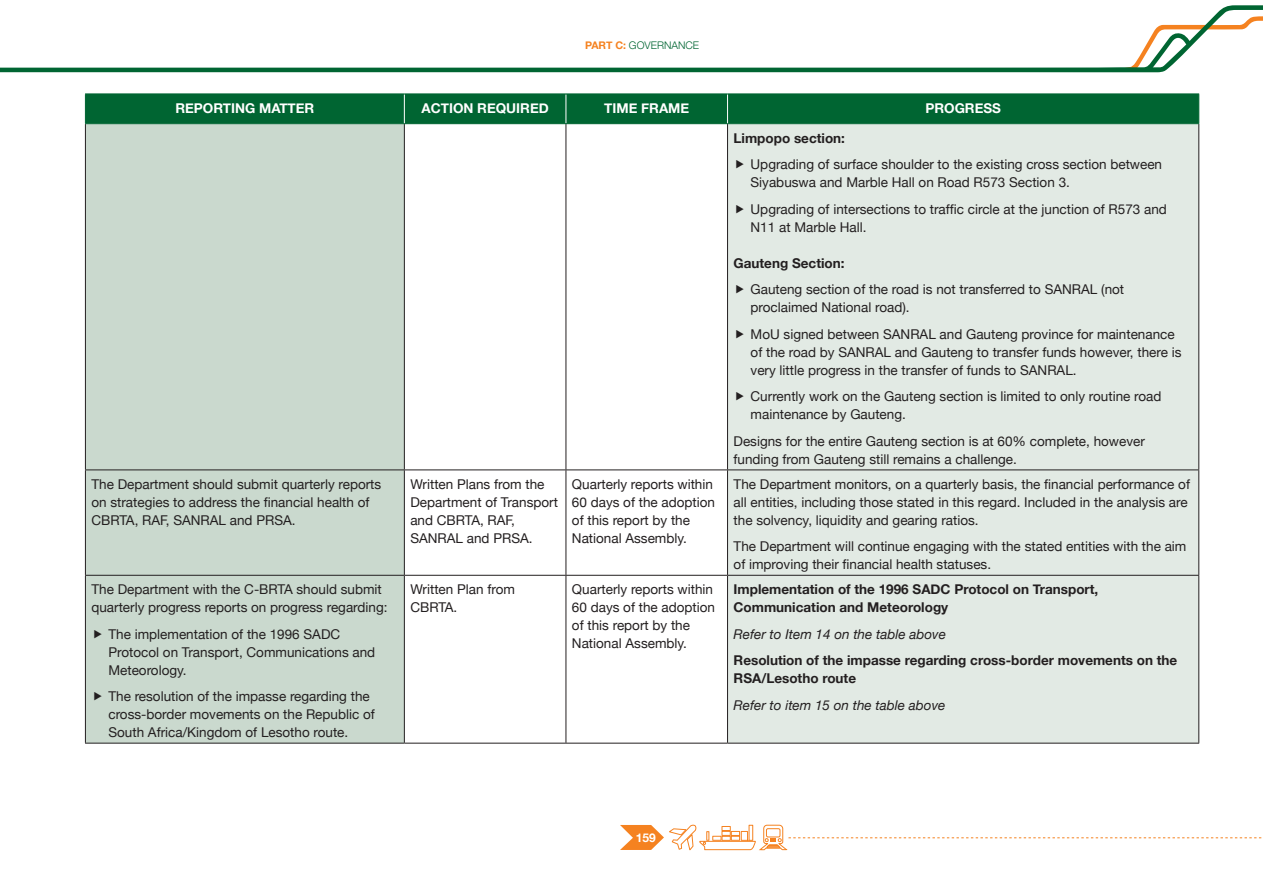
<style>
.page{position:relative;width:1263px;height:893px;background:#fff}
.page>*{position:absolute;margin:0;border:0;box-sizing:border-box;transform-origin:0 0}
.t1{font:13.5px/18px "Helvetica Neue";color:#231f20}
.t2{font:700 13.5px/18px "Helvetica Neue";color:#231f20}
.t3{font:italic 13.5px "Helvetica Neue";color:#231f20}
.t4{font:700 13.5px "Helvetica Neue";color:#fff}
.t5{font:700 12px "Helvetica Neue";color:#fff}
.t6{font:300 10.5px "Helvetica Neue";color:#006532}
.s1{font-weight:700;color:#f58220}
</style>
<div class="page">
<svg style="left:0;top:5px;width:1263px;height:67px"></svg>
<svg style="left:620px;top:825px;width:642px;height:26px"></svg>
<div style="left:86px;top:124px;width:318px;height:619px;background:#cad9ce"></div>
<div style="left:728px;top:124px;width:470px;height:619px;background:#e2eae4"></div>
<hr style="left:85px;top:124px;width:1px;height:345px;background:#231f20">
<hr style="left:404px;top:124px;width:1px;height:345px;background:#231f20">
<hr style="left:566px;top:124px;width:1px;height:345px;background:#231f20">
<hr style="left:727px;top:124px;width:1px;height:345px;background:#231f20">
<hr style="left:1198px;top:124px;width:1px;height:345px;background:#231f20">
<hr style="left:85px;top:469px;width:319px;height:1px;background:#231f20">
<hr style="left:85px;top:470px;width:1px;height:105px;background:#231f20">
<hr style="left:404px;top:469px;width:162px;height:1px;background:#231f20">
<hr style="left:404px;top:470px;width:1px;height:105px;background:#231f20">
<hr style="left:566px;top:469px;width:161px;height:1px;background:#231f20">
<hr style="left:566px;top:470px;width:1px;height:105px;background:#231f20">
<hr style="left:727px;top:469px;width:472px;height:1px;background:#231f20">
<hr style="left:727px;top:470px;width:1px;height:105px;background:#231f20">
<hr style="left:1198px;top:470px;width:1px;height:105px;background:#231f20">
<hr style="left:85px;top:575px;width:319px;height:1px;background:#231f20">
<hr style="left:85px;top:576px;width:1px;height:167px;background:#231f20">
<hr style="left:404px;top:575px;width:162px;height:1px;background:#231f20">
<hr style="left:404px;top:576px;width:1px;height:167px;background:#231f20">
<hr style="left:566px;top:575px;width:161px;height:1px;background:#231f20">
<hr style="left:566px;top:576px;width:1px;height:167px;background:#231f20">
<hr style="left:727px;top:575px;width:472px;height:1px;background:#231f20">
<hr style="left:727px;top:576px;width:1px;height:167px;background:#231f20">
<hr style="left:1198px;top:576px;width:1px;height:167px;background:#231f20">
<hr style="left:85px;top:743px;width:319px;height:1px;background:#231f20">
<hr style="left:404px;top:743px;width:162px;height:1px;background:#231f20">
<hr style="left:566px;top:743px;width:161px;height:1px;background:#231f20">
<hr style="left:727px;top:743px;width:472px;height:1px;background:#231f20">
<div style="left:85px;top:94px;width:1114px;height:29px;background:#006532"></div>
<hr style="left:85px;top:123px;width:319px;height:1px;background:#006532">
<hr style="left:404px;top:123px;width:162px;height:1px;background:#006532">
<hr style="left:566px;top:123px;width:161px;height:1px;background:#006532">
<hr style="left:727px;top:123px;width:472px;height:1px;background:#006532">
<svg style="left:736px;top:160px;width:8px;height:9px"></svg>
<svg style="left:736px;top:205px;width:8px;height:8px"></svg>
<svg style="left:736px;top:285px;width:8px;height:9px"></svg>
<svg style="left:736px;top:330px;width:8px;height:8px"></svg>
<svg style="left:736px;top:392px;width:8px;height:9px"></svg>
<svg style="left:94px;top:629px;width:8px;height:9px"></svg>
<svg style="left:94px;top:692px;width:8px;height:8px"></svg>
<p class="t6" style="left:585px;top:36px;width:115px"><span class="s1">PART C:</span> GOVERNANCE</p>
<p class="t4" style="left:175px;top:98px;width:140px">REPORTING MATTER</p>
<p class="t4" style="left:421px;top:98px;width:129px">ACTION REQUIRED</p>
<p class="t4" style="left:604px;top:98px;width:86px">TIME FRAME</p>
<p class="t4" style="left:925px;top:98px;width:77px">PROGRESS</p>
<p class="t2" style="left:733px;top:129px;width:113px">Limpopo section:</p>
<p class="t1" style="left:750px;top:156px;width:413px">Upgrading of surface shoulder to the existing cross section between<br>Siyabuswa and Marble Hall on Road R573 Section 3.</p>
<p class="t1" style="left:750px;top:201px;width:418px">Upgrading of intersections to traffic circle at the junction of R573 and<br>N11 at Marble Hall.</p>
<p class="t2" style="left:733px;top:254px;width:113px">Gauteng Section:</p>
<p class="t1" style="left:750px;top:281px;width:375px">Gauteng section of the road is not transferred to SANRAL (not proclaimed National road).</p>
<p class="t1" style="left:750px;top:326px;width:432px">MoU signed between SANRAL and Gauteng province for maintenance of the road by SANRAL and Gauteng to transfer funds however, there is very little progress in the transfer of funds to SANRAL.</p>
<p class="t1" style="left:750px;top:388px;width:412px">Currently work on the Gauteng section is limited to only routine road maintenance by Gauteng.</p>
<p class="t1" style="left:733px;top:433px;width:413px">Designs for the entire Gauteng section is at 60% complete, however funding from Gauteng still remains a challenge.</p>
<p class="t1" style="left:91px;top:476px;width:291px">The Department should submit quarterly reports on strategies to address the financial health of<br>CBRTA, RAF, SANRAL and PRSA.</p>
<p class="t1" style="left:410px;top:476px;width:149px">Written Plans from the<br>Department of Transport and CBRTA, RAF,<br>SANRAL and PRSA.</p>
<p class="t1" style="left:572px;top:476px;width:145px">Quarterly reports within<br>60 days of the adoption of this report by the<br>National Assembly.</p>
<p class="t1" style="left:733px;top:476px;width:458px">The Department monitors, on a quarterly basis, the financial performance of all entities, including those stated in this regard. Included in the analysis are the solvency, liquidity and gearing ratios.</p>
<p class="t1" style="left:733px;top:538px;width:454px">The Department will continue engaging with the stated entities with the aim of improving their financial health statuses.</p>
<p class="t1" style="left:91px;top:581px;width:298px">The Department with the C-BRTA should submit quarterly progress reports on progress regarding:</p>
<p class="t1" style="left:108px;top:625px;width:268px">The implementation of the 1996 SADC<br>Protocol on Transport, Communications and<br>Meteorology.</p>
<p class="t1" style="left:108px;top:688px;width:268px">The resolution of the impasse regarding the cross-border movements on the Republic of<br>South Africa/Kingdom of Lesotho route.</p>
<p class="t1" style="left:410px;top:581px;width:106px">Written Plan from<br>CBRTA.</p>
<p class="t1" style="left:572px;top:581px;width:145px">Quarterly reports within<br>60 days of the adoption of this report by the<br>National Assembly.</p>
<p class="t2" style="left:734px;top:581px;width:366px">Implementation of the 1996 SADC Protocol on Transport,<br>Communication and Meteorology</p>
<p class="t3" style="left:734px;top:624px;width:214px">Refer to Item 14 on the table above</p>
<p class="t2" style="left:734px;top:652px;width:445px">Resolution of the impasse regarding cross-border movements on the<br>RSA/Lesotho route</p>
<p class="t3" style="left:734px;top:695px;width:213px">Refer to item 15 on the table above</p>
<p class="t5" style="left:636px;top:828px;width:22px">159</p>
</div>
